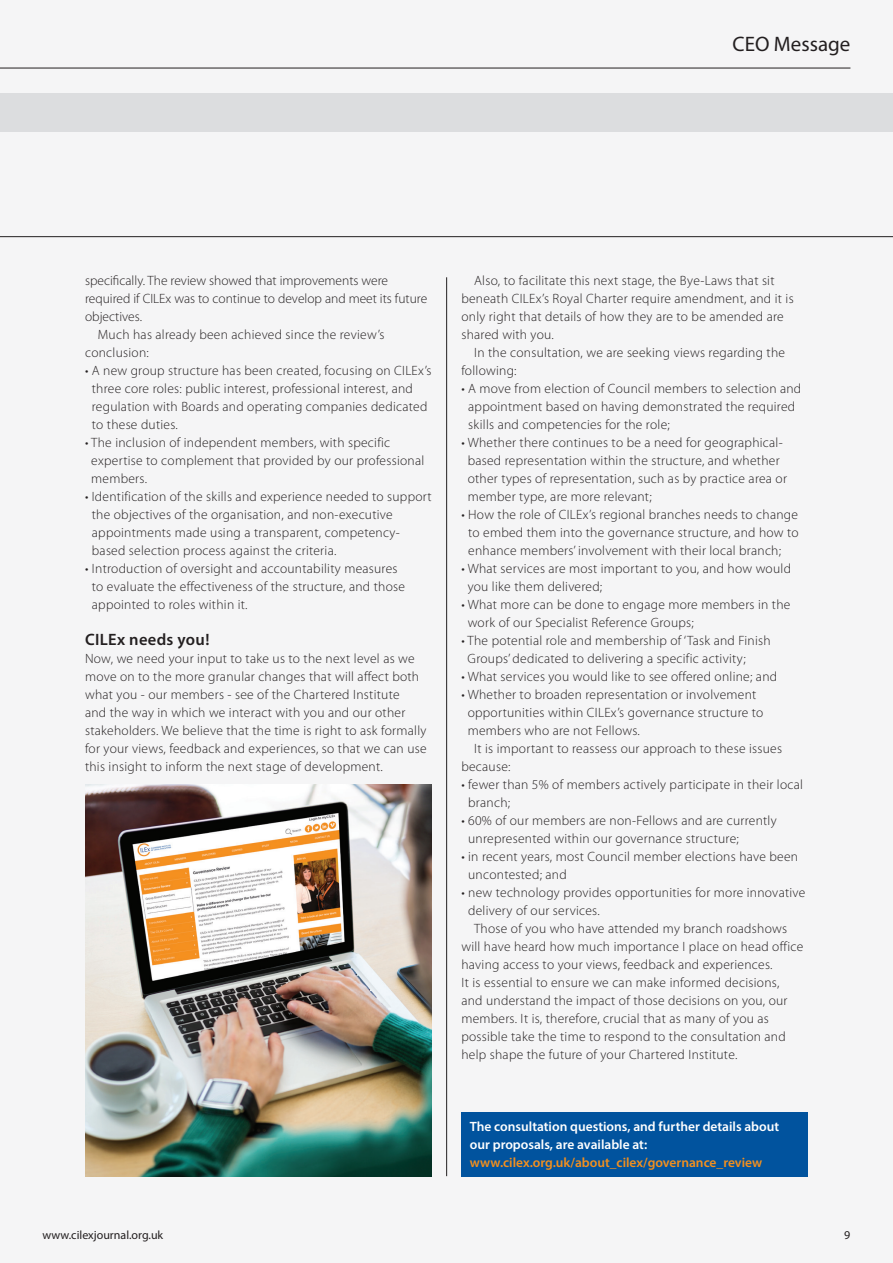
<style>
.page{position:relative;width:893px;height:1263px;background:#f5f5f6}
.page>*{position:absolute;margin:0;border:0;box-sizing:border-box;transform-origin:0 0}
.t1{font:21px "Myriad Pro";color:#231f20}
.Subheading_BLACK{font:600 16.5px "Myriad Pro";letter-spacing:.02em;color:#231f20}
.Body_copy_no_indent{font:300 13.5px/18px "Myriad Pro";letter-spacing:.02em;color:#231f20}
.Body_copy_indented{font:300 13.5px/18px "Myriad Pro";letter-spacing:.02em;color:#231f20}
.Body_copy_no_indent-2{font:300 13.5px/18px "Myriad Pro";color:#231f20}
.Body_copy_no_indent-3{font:600 13.5px/18px "Myriad Pro";color:#fff}
.Body_copy_no_indent-4{font:600 13.5px "Myriad Pro";color:#f4901d}
.t2{font:12px "Myriad Pro";color:#231f20}
</style>
<div class="page">
<div style="left:0;top:94px;width:893px;height:38px;background:#dcdddf"></div>
<hr style="left:0;top:68px;width:850px;height:1px;background:#231f20">
<hr style="left:446px;top:277px;width:1px;height:899px;background:#231f20">
<hr style="left:0;top:236px;width:893px;height:1px;background:#231f20">
<div style="left:461px;top:1112px;width:347px;height:64px;background:#01539e"></div>
<img style="left:85px;top:784px;width:347px;height:392px">
<p class="t1" style="left:732px;top:31px;width:119px">CEO Message</p>
<p class="Body_copy_no_indent-2" style="left:85px;top:272px;width:344px">specifically. The review showed that improvements were required if CILEx was to continue to develop and meet its future objectives.</p>
<p class="Body_copy_indented" style="left:85px;top:326px;width:301px;text-indent:13px">Much has already been achieved since the review’s conclusion:</p>
<p class="Body_copy_no_indent" style="left:92px;top:362px;width:341px;text-indent:-7px">• A new group structure has been created, focusing on CILEx’s three core roles: public interest, professional interest, and regulation with Boards and operating companies dedicated to these duties.</p>
<p class="Body_copy_no_indent" style="left:91px;top:434px;width:335px;text-indent:-6px">• The inclusion of independent members, with specific expertise to complement that provided by our professional members.</p>
<p class="Body_copy_no_indent" style="left:92px;top:488px;width:341px;text-indent:-7px">• Identification of the skills and experience needed to support the objectives of the organisation, and non-executive appointments made using a transparent, competency&shy;based selection process against the criteria.</p>
<p class="Body_copy_no_indent" style="left:92px;top:560px;width:315px;text-indent:-7px">• Introduction of oversight and accountability measures to evaluate the effectiveness of the structure, and those appointed to roles within it.</p>
<p class="Subheading_BLACK" style="left:85px;top:629px;width:126px">CILEx needs you!</p>
<p class="Body_copy_no_indent" style="left:85px;top:650px;width:343px">Now, we need your input to take us to the next level as we move on to the more granular changes that will affect both what you - our members - see of the Chartered Institute<br>and the way in which we interact with you and our other stakeholders. We believe that the time is right to ask formally for your views, feedback and experiences, so that we can use this insight to inform the next stage of development.</p>
<p class="Body_copy_indented" style="left:461px;top:272px;width:334px;text-indent:13px">Also, to facilitate this next stage, the Bye-Laws that sit beneath CILEx’s Royal Charter require amendment, and it is only right that details of how they are to be amended are shared with you.</p>
<p class="Body_copy_indented" style="left:461px;top:344px;width:325px;text-indent:13px">In the consultation, we are seeking views regarding the following:</p>
<p class="Body_copy_no_indent" style="left:468px;top:380px;width:335px;text-indent:-7px">• A move from election of Council members to selection and appointment based on having demonstrated the required skills and competencies for the role;</p>
<p class="Body_copy_no_indent" style="left:468px;top:434px;width:321px;text-indent:-6px">• Whether there continues to be a need for geographical&shy;based representation within the structure, and whether other types of representation, such as by practice area or member type, are more relevant;</p>
<p class="Body_copy_no_indent" style="left:468px;top:506px;width:332px;text-align:justify;text-indent:-7px">• How the role of CILEx’s regional branches needs to change to embed them into the governance structure, and how to enhance members’ involvement with their local branch;</p>
<p class="Body_copy_no_indent" style="left:468px;top:560px;width:325px;text-indent:-6px">• What services are most important to you, and how would you like them delivered;</p>
<p class="Body_copy_no_indent" style="left:468px;top:596px;width:324px;text-indent:-6px">• What more can be done to engage more members in the work of our Specialist Reference Groups;</p>
<p class="Body_copy_no_indent" style="left:468px;top:632px;width:305px;text-indent:-6px">• The potential role and membership of ‘Task and Finish<br>Groups’ dedicated to delivering a specific activity;</p>
<p class="Body_copy_no_indent" style="left:461px;top:668px;width:317px">• What services you would like to see offered online; and</p>
<p class="Body_copy_no_indent" style="left:468px;top:686px;width:297px;text-indent:-6px">• Whether to broaden representation or involvement opportunities within CILEx’s governance structure to members who are not Fellows.</p>
<p class="Body_copy_indented" style="left:461px;top:740px;width:322px;text-indent:13px">It is important to reassess our approach to these issues because:</p>
<p class="Body_copy_no_indent" style="left:468px;top:776px;width:336px;text-indent:-7px">• fewer than 5% of members actively participate in their local branch;</p>
<p class="Body_copy_no_indent" style="left:468px;top:812px;width:310px;text-indent:-7px">• 60% of our members are non-Fellows and are currently unrepresented within our governance structure;</p>
<p class="Body_copy_no_indent" style="left:468px;top:848px;width:331px;text-indent:-7px">• in recent years, most Council member elections have been uncontested; and</p>
<p class="Body_copy_no_indent" style="left:468px;top:884px;width:339px;text-indent:-7px">• new technology provides opportunities for more innovative delivery of our services.</p>
<p class="Body_copy_indented" style="left:461px;top:920px;width:343px;text-indent:13px">Those of you who have attended my branch roadshows will have heard how much importance I place on head office having access to your views, feedback and experiences.<br>It is essential to ensure we can make informed decisions, and understand the impact of those decisions on you, our members. It is, therefore, crucial that as many of you as possible take the time to respond to the consultation and help shape the future of your Chartered Institute.</p>
<p class="Body_copy_no_indent-3" style="left:470px;top:1117px;width:311px">The consultation questions, and further details about our proposals, are available at:</p>
<p class="Body_copy_no_indent-4" style="left:470px;top:1154px;width:294px">www.cilex.org.uk/about_cilex/governance_review</p>
<p class="t2" style="left:43px;top:1228px;width:122px">www.cilexjournal.org.uk</p>
<p class="t2" style="left:844px;top:1228px;width:8px">9</p>
</div>
